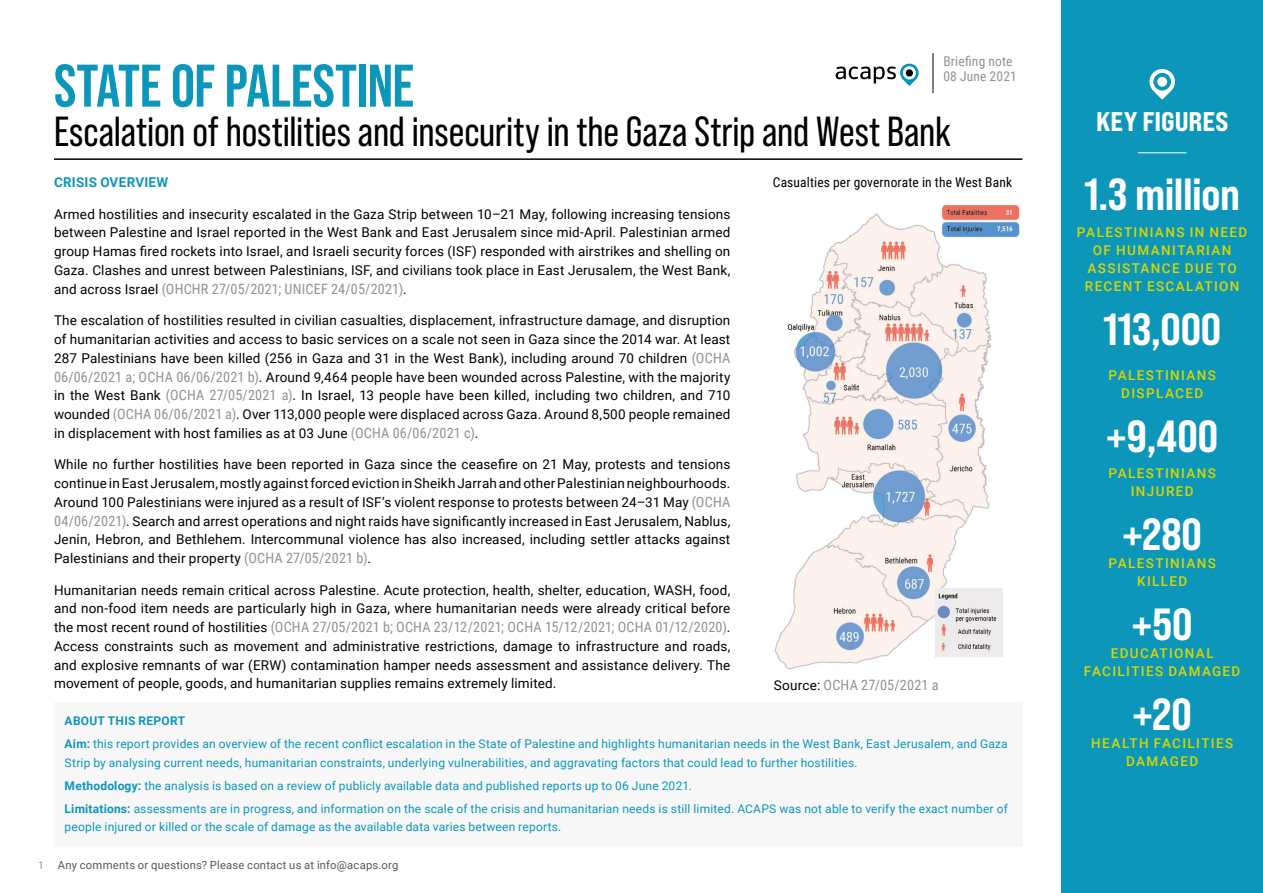
<style>
.page{position:relative;width:1263px;height:893px;background:#fff}
.page>*{position:absolute;margin:0;border:0;box-sizing:border-box;transform-origin:0 0}
.t1{font:700 60px "Bebas Neue Pro";color:#0c96ba}
.t2{font:45px "Bebas Neue Pro Semi Exp X Bold";letter-spacing:-.005em;color:#fff}
.t3{font:42px "Bebas Neue Pro";color:#000}
.t4{font:800 expanded 27px "Bebas Neue Pro";color:#fff}
.t5{font:14.25px "Roboto Condensed";letter-spacing:.01em;color:#929292}
.t6{font:13.5px/18.8px "Roboto";letter-spacing:.01em;color:#000;text-align:justify}
.t7{font:500 13.5px/18px "Roboto";letter-spacing:.1em;color:#d7d700;text-align:center}
.t8{font:13.5px "Roboto Condensed";letter-spacing:.01em;color:#000}
.t9{font:13.5px/15px "Roboto Condensed";letter-spacing:.015em;color:#929292}
.t10{font:700 13.5px "Roboto";letter-spacing:.015em;color:#0c96ba}
.t11{font:12px/23px "Roboto";letter-spacing:.015em;color:#0c96ba}
.t12{font:11.25px "Roboto";letter-spacing:.02em;color:#575756}
.t13{font:300 10.5px "Roboto Condensed";color:#575756}
.s1{font-family:"Roboto";font-size:13.5px;color:#000}
.s2{font-family:"Roboto Condensed";font-size:14.25px;color:#929292}
.s3{font-weight:700}
</style>
<div class="page">
<div style="left:1061px;top:0;width:202px;height:893px;background:#0c96ba"></div>
<hr style="left:1138px;top:152px;width:48px;height:1px;background:#fff">
<svg style="left:1149px;top:69px;width:26px;height:31px"></svg>
<div style="left:1157px;top:77px;width:10px;height:10px;background:#fff;border-radius:50%"></div>
<svg style="left:836px;top:64px;width:83px;height:22px"></svg>
<svg style="left:903px;top:66px;width:13px;height:13px"></svg>
<div style="left:906px;top:69px;width:7px;height:8px;background:#000;border-radius:50%"></div>
<hr style="left:933px;top:53px;width:1px;height:40px;background:#000">
<div style="left:54px;top:702px;width:968px;height:144px;background:#f8f7f8"></div>
<hr style="left:54px;top:158px;width:968px;height:2px;background:#000">
<img style="left:774px;top:204px;width:247px;height:466px">
<p class="t9" style="left:943px;top:53px;width:75px">Briefing note<br>08 June 2021</p>
<h1 class="t1" style="left:54px;top:51px;width:361px">STATE OF PALESTINE</h1>
<h3 class="t3" style="left:54px;top:107px;width:899px">Escalation of hostilities and insecurity in the Gaza Strip and West Bank</h3>
<p class="t10" style="left:54px;top:173px;width:116px">CRISIS OVERVIEW</p>
<p class="t6" style="left:54px;top:204px;width:678px">Armed hostilities and insecurity escalated in the Gaza Strip between 10–21 May, following increasing tensions between Palestine and Israel reported in the West Bank and East Jerusalem since mid-April. Palestinian armed group Hamas fired rockets into Israel, and Israeli security forces (ISF) responded with airstrikes and shelling on Gaza. Clashes and unrest between Palestinians, ISF, and civilians took place in East Jerusalem, the West Bank,</p>
<p class="t5" style="left:54px;top:279px;width:354px"><span class="s1">and across Israel</span> (OHCHR 27/05/2021; UNICEF 24/05/2021)<span class="s1">.</span></p>
<p class="t6" style="left:54px;top:311px;width:678px">The escalation of hostilities resulted in civilian casualties, displacement, infrastructure damage, and disruption of humanitarian activities and access to basic services on a scale not seen in Gaza since the 2014 war. At least 287 Palestinians have been killed (256 in Gaza and 31 in the West Bank), including around 70 children <span class="s2">(OCHA 06/06/2021 a; OCHA 06/06/2021 b)</span>. Around 9,464 people have been wounded across Palestine, with the majority in the West Bank <span class="s2">(OCHA 27/05/2021 a)</span>. In Israel, 13 people have been killed, including two children, and 710 wounded <span class="s2">(OCHA 06/06/2021 a)</span>. Over 113,000 people were displaced across Gaza. Around 8,500 people remained in displacement with host families as at 03 June <span class="s2">(OCHA 06/06/2021 c)</span>.</p>
<p class="t6" style="left:54px;top:455px;width:678px">While no further hostilities have been reported in Gaza since the ceasefire on 21 May, protests and tensions continue in East Jerusalem, mostly against forced eviction in Sheikh Jarrah and other Palestinian neighbourhoods.<br>Around 100 Palestinians were injured as a result of ISF’s violent response to protests between 24–31 May <span class="s2">(OCHA 04/06/2021)</span>. Search and arrest operations and night raids have significantly increased in East Jerusalem, Nablus, Jenin, Hebron, and Bethlehem. Intercommunal violence has also increased, including settler attacks against Palestinians and their property <span class="s2">(OCHA 27/05/2021 b)</span>.</p>
<p class="t6" style="left:54px;top:580px;width:678px">Humanitarian needs remain critical across Palestine. Acute protection, health, shelter, education, WASH, food, and non-food item needs are particularly high in Gaza, where humanitarian needs were already critical before</p>
<p class="t5" style="left:54px;top:617px;width:678px"><span class="s1">the most recent round of hostilities</span> (OCHA 27/05/2021 b; OCHA 23/12/2021; OCHA 15/12/2021; OCHA 01/12/2020)<span class="s1">.</span></p>
<p class="t6" style="left:54px;top:636px;width:678px">Access constraints such as movement and administrative restrictions, damage to infrastructure and roads, and explosive remnants of war (ERW) contamination hamper needs assessment and assistance delivery. The movement of people, goods, and humanitarian supplies remains extremely limited.</p>
<p class="t8" style="left:773px;top:173px;width:241px">Casualties per governorate in the West Bank</p>
<p class="t5" style="left:774px;top:675px;width:166px"><span class="s1">Source:</span> OCHA 27/05/2021 a</p>
<p class="t11" style="left:65px;top:709px;width:945px"><span class="s3">ABOUT THIS REPORT<br>Aim:</span> this report provides an overview of the recent conflict escalation in the State of Palestine and highlights humanitarian needs in the West Bank, East Jerusalem, and Gaza</p>
<p class="t11" style="left:65px;top:750px;width:945px">Strip by analysing current needs, humanitarian constraints, underlying vulnerabilities, and aggravating factors that could lead to further hostilities.<br><span class="s3">Methodology:</span> the analysis is based on a review of publicly available data and published reports up to 06 June 2021.<br><span class="s3">Limitations:</span> assessments are in progress, and information on the scale of the crisis and humanitarian needs is still limited. ACAPS was not able to verify the exact number of</p>
<p class="t11" style="left:65px;top:815px;width:498px">people injured or killed or the scale of damage as the available data varies between reports.</p>
<p class="t13" style="left:38px;top:858px;width:7px">1</p>
<p class="t12" style="left:58px;top:857px;width:342px">Any comments or questions? Please contact us at info@acaps.org</p>
<h3 class="t4" style="left:1096px;top:105px;width:134px">KEY FIGURES</h3>
<h2 class="t2" style="left:1084px;top:167px;width:157px">1.3 million</h2>
<p class="t7" style="left:1077px;top:222px;width:172px">PALESTINIANS IN NEED<br>OF HUMANITARIAN<br>ASSISTANCE DUE TO<br>RECENT ESCALATION</p>
<h2 class="t2" style="left:1103px;top:302px;width:120px">113,000</h2>
<p class="t7" style="left:1108px;top:365px;width:109px">PALESTINIANS<br>DISPLACED</p>
<h2 class="t2" style="left:1106px;top:409px;width:113px">+9,400</h2>
<p class="t7" style="left:1108px;top:464px;width:109px">PALESTINIANS<br>INJURED</p>
<h2 class="t2" style="left:1122px;top:507px;width:81px">+280</h2>
<p class="t7" style="left:1108px;top:554px;width:109px">PALESTINIANS<br>KILLED</p>
<h2 class="t2" style="left:1132px;top:597px;width:62px">+50</h2>
<p class="t7" style="left:1084px;top:644px;width:158px">EDUCATIONAL<br>FACILITIES DAMAGED</p>
<h2 class="t2" style="left:1132px;top:687px;width:61px">+20</h2>
<p class="t7" style="left:1091px;top:734px;width:144px">HEALTH FACILITIES<br>DAMAGED</p>
</div>
